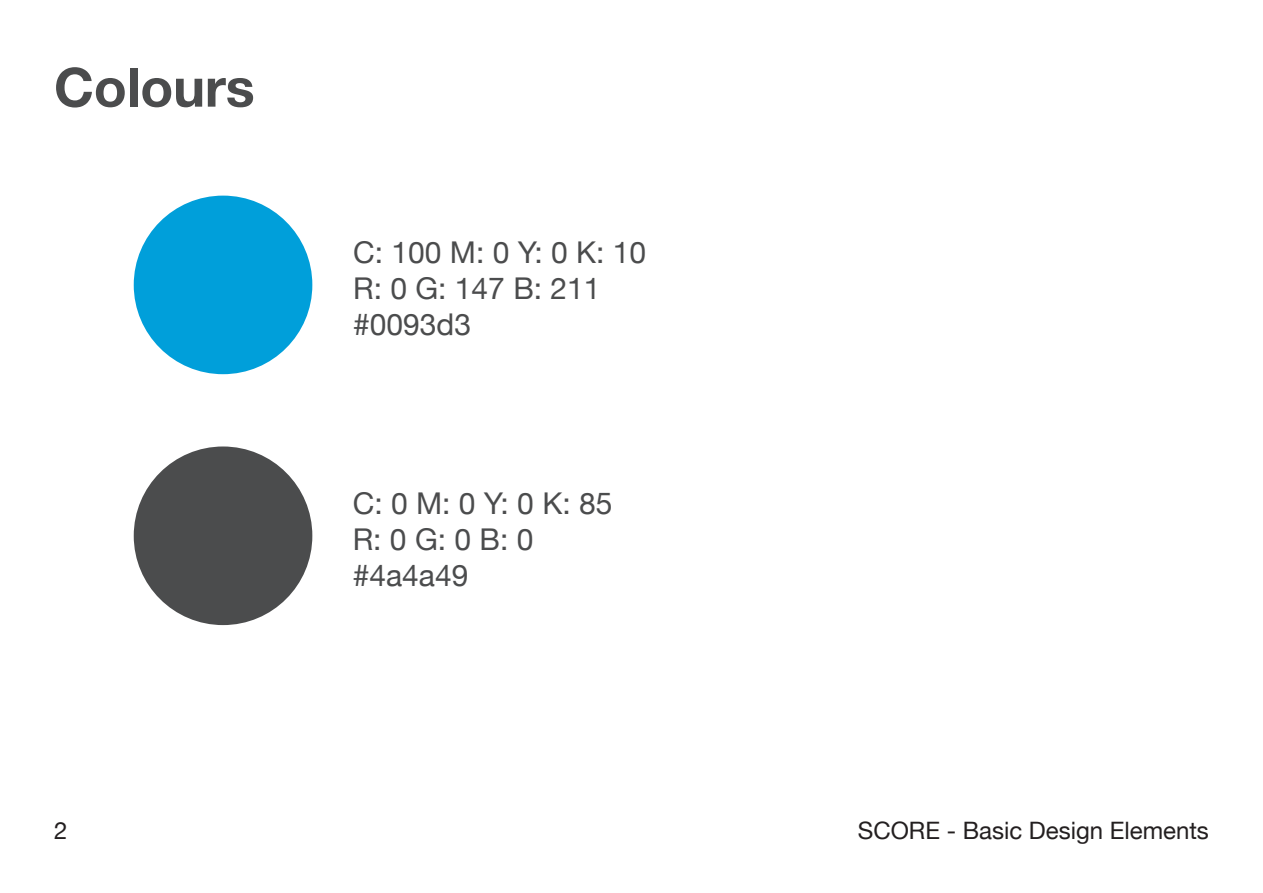
<style>
.page{position:relative;width:1263px;height:893px;background:#fff}
.page>*{position:absolute;margin:0;border:0;box-sizing:border-box;transform-origin:0 0}
.t1{font:700 54px "Helvetica Neue";letter-spacing:-.005em;color:#4b4c4d}
.t2{font:30px/36px "Helvetica Neue";color:#4b4c4d}
.t3{font:24px "Helvetica Neue";color:#231f20}
</style>
<div class="page">
<div style="left:134px;top:196px;width:178px;height:178px;background:#009fda;border-radius:50%"></div>
<div style="left:134px;top:446px;width:178px;height:179px;background:#4b4c4d;border-radius:50%"></div>
<h1 class="t1" style="left:54px;top:45px;width:202px">Colours</h1>
<p class="t2" style="left:353px;top:236px;width:294px">C: 100 M: 0 Y: 0 K: 10<br>R: 0 G: 147 B: 211 #0093d3</p>
<p class="t2" style="left:353px;top:487px;width:261px">C: 0 M: 0 Y: 0 K: 85<br>R: 0 G: 0 B: 0 #4a4a49</p>
<p class="t3" style="left:54px;top:813px;width:15px">2</p>
<p class="t3" style="left:858px;top:813px;width:353px">SCORE - Basic Design Elements</p>
</div>
